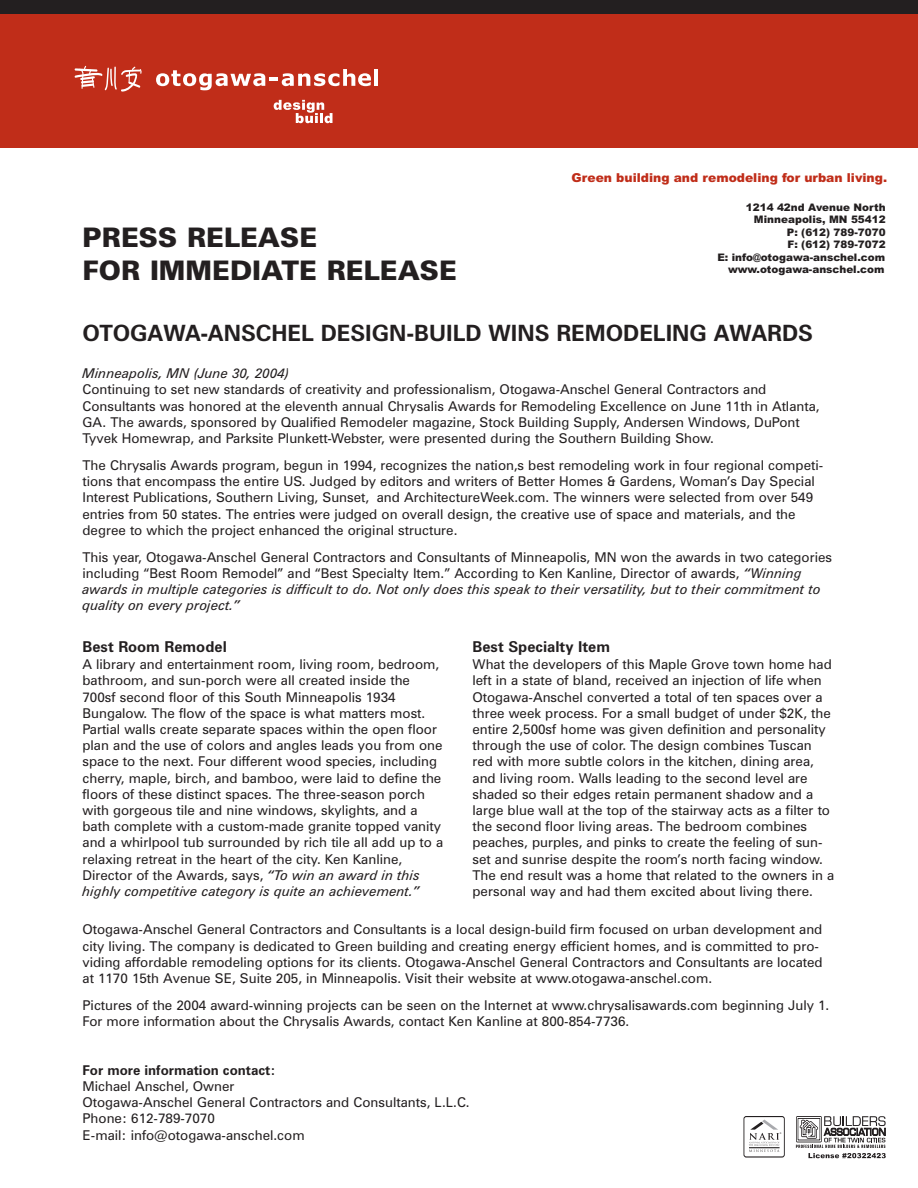
<style>
.page{position:relative;width:918px;height:1188px;background:#fff}
.page>*{position:absolute;margin:0;border:0;box-sizing:border-box;transform-origin:0 0}
.t1{font:900 27px/32.4px "Zurich BT";color:#231f20}
.t2{font:700 22.5px "Zurich BT";color:#231f20}
.t3{font:700 15px "Zurich BT";color:#231f20}
.t4{font:13.5px/16.2px "Zurich BT";color:#231f20}
.t5{font:italic 13.5px "Zurich BT";color:#231f20}
.t6{font:700 13.5px "Zurich BT";color:#231f20}
.t7{font:900 12.3px "Arial";color:#c02d19}
.t8{font:900 10.35px "Arial";color:#231f20}
.s1{font-style:italic}
</style>
<div class="page">
<div style="left:0;top:14px;width:918px;height:134px;background:#c02d19"></div>
<div style="left:0;top:0;width:918px;height:14px;background:#231f20"></div>
<svg style="left:156px;top:69px;width:215px;height:21px"></svg>
<hr style="left:375px;top:69px;width:3px;height:17px;background:#fff">
<svg style="left:74px;top:65px;width:68px;height:27px"></svg>
<svg style="left:274px;top:100px;width:58px;height:23px"></svg>
<svg style="left:796px;top:1116px;width:90px;height:42px"></svg>
<div style="left:797px;top:1117px;width:24px;height:24px;border:1px solid #fff"></div>
<div style="left:744px;top:1116px;width:41px;height:41px;border:1px solid #231f20;border-radius:2px"></div>
<svg style="left:749px;top:1120px;width:32px;height:32px"></svg>
<h1 class="t1" style="left:82px;top:224px;width:376px">PRESS RELEASE<br>FOR IMMEDIATE RELEASE</h1>
<p class="t7" style="left:572px;top:170px;width:317px">Green building and remodeling for urban living.</p>
<p class="t8" style="left:746px;top:201px;width:141px">1214 42nd Avenue North</p>
<p class="t8" style="left:754px;top:214px;width:133px">Minneapolis, MN 55412</p>
<p class="t8" style="left:787px;top:226px;width:93px">P: (612) 789-707</p>
<p class="t8" style="left:787px;top:239px;width:100px">F: (612) 789-7072</p>
<p class="t8" style="left:717px;top:251px;width:169px">E: info@otogawa-anschel.com</p>
<p class="t8" style="left:728px;top:264px;width:158px">www.otogawa-anschel.com</p>
<h2 class="t2" style="left:82px;top:325px;width:732px">OTOGAWA-ANSCHEL DESIGN-BUILD WINS REMODELING AWARDS</h2>
<p class="t5" style="left:82px;top:368px;width:208px">Minneapolis, MN (June 30, 2004)</p>
<p class="t4" style="left:82px;top:383px;width:739px">Continuing to set new standards of creativity and professionalism, Otogawa-Anschel General Contractors and Consultants was honored at the eleventh annual Chrysalis Awards for Remodeling Excellence on June 11th in Atlanta, GA. The awards, sponsored by Qualified Remodeler magazine, Stock Building Supply, Andersen Windows, DuPont Tyvek Homewrap, and Parksite Plunkett-Webster, were presented during the Southern Building Show.</p>
<p class="t4" style="left:82px;top:458px;width:742px">The Chrysalis Awards program, begun in 1994, recognizes the nation‚s best remodeling work in four regional competi&shy;tions that encompass the entire US. Judged by editors and writers of Better Homes &amp; Gardens, Woman’s Day Special Interest Publications, Southern Living, Sunset, and ArchitectureWeek.com. The winners were selected from over 549 entries from 50 states. The entries were judged on overall design, the creative use of space and materials, and the degree to which the project enhanced the original structure.</p>
<p class="t4" style="left:82px;top:550px;width:751px">This year, Otogawa-Anschel General Contractors and Consultants of Minneapolis, MN won the awards in two categories including “Best Room Remodel” and “Best Specialty Item.” According to Ken Kanline, Director of awards, <span class="s1">“Winning awards in multiple categories is difficult to do. Not only does this speak to their versatility, but to their commitment to quality on every project.”</span></p>
<p class="t3" style="left:82px;top:641px;width:146px">Best Room Remodel</p>
<p class="t4" style="left:82px;top:657px;width:362px">A library and entertainment room, living room, bedroom, bathroom, and sun-porch were all created inside the 700sf second floor of this South Minneapolis 1934<br>Bungalow. The flow of the space is what matters most.<br>Partial walls create separate spaces within the open floor plan and the use of colors and angles leads you from one space to the next. Four different wood species, including cherry, maple, birch, and bamboo, were laid to define the floors of these distinct spaces. The three-season porch with gorgeous tile and nine windows, skylights, and a bath complete with a custom-made granite topped vanity and a whirlpool tub surrounded by rich tile all add up to a relaxing retreat in the heart of the city. Ken Kanline, Director of the Awards, says, <span class="s1">“To win an award in this highly competitive category is quite an achievement.”</span></p>
<p class="t3" style="left:472px;top:641px;width:139px">Best Specialty Item</p>
<p class="t4" style="left:472px;top:657px;width:363px">What the developers of this Maple Grove town home had left in a state of bland, received an injection of life when Otogawa-Anschel converted a total of ten spaces over a three week process. For a small budget of under $2K, the entire 2,500sf home was given definition and personality through the use of color. The design combines Tuscan red with more subtle colors in the kitchen, dining area, and living room. Walls leading to the second level are shaded so their edges retain permanent shadow and a large blue wall at the top of the stairway acts as a filter to the second floor living areas. The bedroom combines peaches, purples, and pinks to create the feeling of sun&shy;set and sunrise despite the room’s north facing window.<br>The end result was a home that related to the owners in a personal way and had them excited about living there.</p>
<p class="t4" style="left:82px;top:923px;width:742px">Otogawa-Anschel General Contractors and Consultants is a local design-build firm focused on urban development and city living. The company is dedicated to Green building and creating energy efficient homes, and is committed to pro&shy;viding affordable remodeling options for its clients. Otogawa-Anschel General Contractors and Consultants are located at 1170 15th Avenue SE, Suite 205, in Minneapolis. Visit their website at www.otogawa-anschel.com.</p>
<p class="t4" style="left:82px;top:998px;width:748px">Pictures of the 2004 award-winning projects can be seen on the Internet at www.chrysalisawards.com beginning July 1.<br>For more information about the Chrysalis Awards, contact Ken Kanline at 800-854-7736.</p>
<p class="t6" style="left:82px;top:1065px;width:195px">For more information contact:</p>
<p class="t4" style="left:82px;top:1079px;width:389px">Michael Anschel, Owner<br>Otogawa-Anschel General Contractors and Consultants, L.L.C.<br>Phone: 612-789-7070<br>E-mail: info@otogawa-anschel.com</p>
</div>
